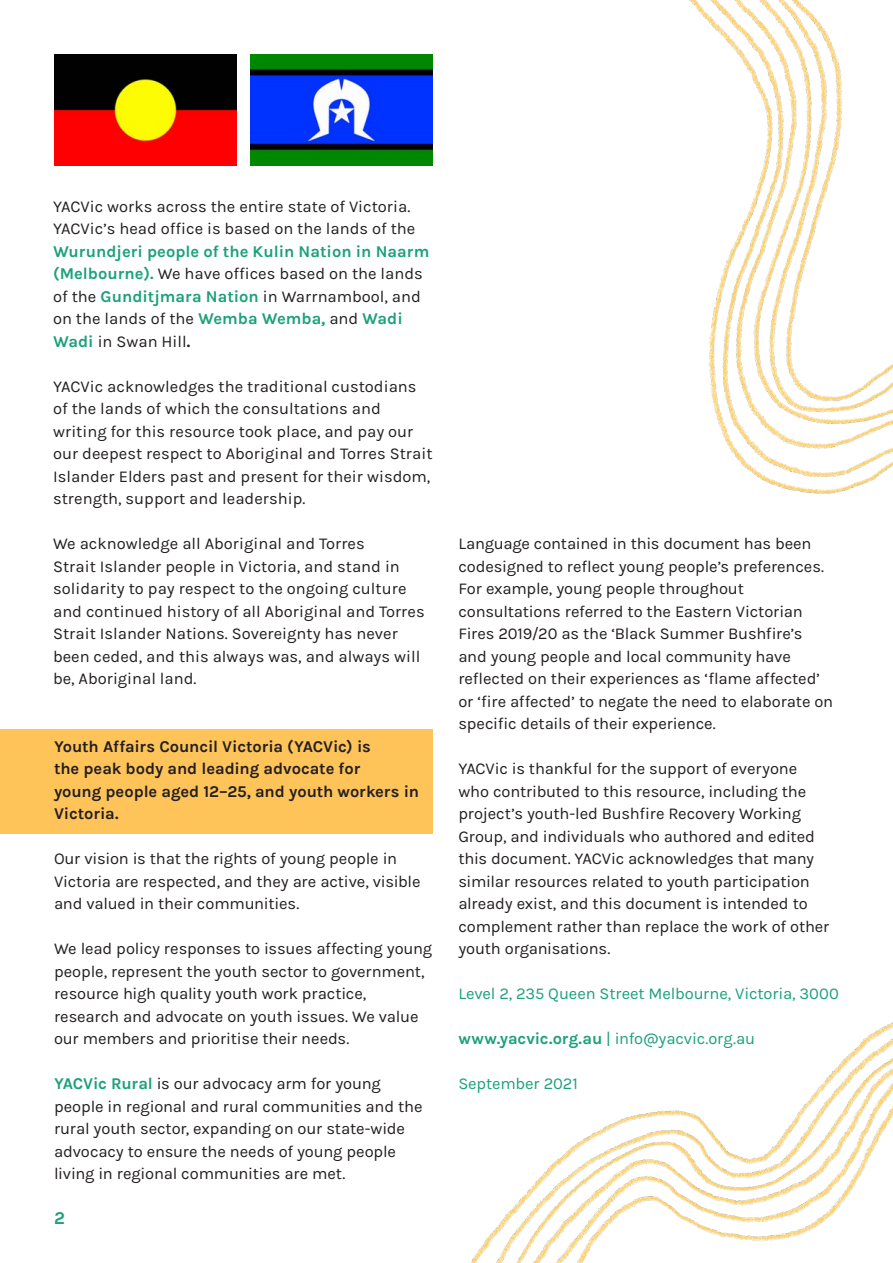
<style>
.page{position:relative;width:893px;height:1263px;background:#fff}
.page>*{position:absolute;margin:0;border:0;box-sizing:border-box;transform-origin:0 0}
.t1{font:700 18px "Karla";color:#1ba17a}
.Body_Text{font:16.5px/22.5px "Karla";letter-spacing:-.005em;color:#231f20}
.t2{font:700 16.5px/22.5px "Karla";letter-spacing:-.005em;color:#231f20}
.t3{font:16.5px "Karla";letter-spacing:-.01em;color:#1ba17a}
.s1{font-weight:700;color:#1ba17a}
.s2{font-weight:700}
</style>
<div class="page">
<div style="left:0;top:729px;width:433px;height:104px;background:#ffc459"></div>
<img style="left:55px;top:54px;width:182px;height:112px">
<img style="left:250px;top:54px;width:183px;height:112px">
<img style="left:471px;top:1022px;width:422px;height:241px">
<img style="left:689px;top:0;width:204px;height:494px">
<p class="Body_Text" style="left:53px;top:195px;width:378px">YACVic works across the entire state of Victoria.<br>YACVic’s head office is based on the lands of the <span class="s1">Wurundjeri people of the Kulin Nation in Naarm (Melbourne).</span> We have offices based on the lands of the <span class="s1">Gunditjmara Nation</span> in Warrnambool, and on the lands of the <span class="s1">Wemba Wemba,</span> and <span class="s1">Wadi Wadi</span> in Swan Hill<span class="s2">.</span></p>
<p class="Body_Text" style="left:53px;top:375px;width:381px">YACVic acknowledges the traditional custodians of the lands of which the consultations and writing for this resource took place, and pay our our deepest respect to Aboriginal and Torres Strait Islander Elders past and present for their wisdom, strength, support and leadership.</p>
<p class="Body_Text" style="left:53px;top:533px;width:373px">We acknowledge all Aboriginal and Torres<br>Strait Islander people in Victoria, and stand in solidarity to pay respect to the ongoing culture and continued history of all Aboriginal and Torres Strait Islander Nations. Sovereignty has never been ceded, and this always was, and always will be, Aboriginal land.</p>
<p class="t2" style="left:54px;top:735px;width:366px">Youth Affairs Council Victoria (YACVic) is<br>the peak body and leading advocate for<br>young people aged 12–25, and youth workers in Victoria.</p>
<p class="Body_Text" style="left:54px;top:848px;width:368px">Our vision is that the rights of young people in<br>Victoria are respected, and they are active, visible and valued in their communities.</p>
<p class="Body_Text" style="left:54px;top:938px;width:380px">We lead policy responses to issues affecting young people, represent the youth sector to government, resource high quality youth work practice, research and advocate on youth issues. We value our members and prioritise their needs.</p>
<p class="Body_Text" style="left:54px;top:1073px;width:370px"><span class="s1">YACVic Rural</span> is our advocacy arm for young people in regional and rural communities and the rural youth sector, expanding on our state-wide advocacy to ensure the needs of young people living in regional communities are met.</p>
<p class="t1" style="left:54px;top:1208px;width:12px">2</p>
<p class="Body_Text" style="left:458px;top:533px;width:376px">Language contained in this document has been codesigned to reflect young people’s preferences.<br>For example, young people throughout consultations referred to the Eastern Victorian Fires 2019/20 as the ‘Black Summer Bushfire’s and young people and local community have reflected on their experiences as ‘flame affected’ or ‘fire affected’ to negate the need to elaborate on specific details of their experience.</p>
<p class="Body_Text" style="left:458px;top:758px;width:373px">YACVic is thankful for the support of everyone who contributed to this resource, including the project’s youth-led Bushfire Recovery Working Group, and individuals who authored and edited this document. YACVic acknowledges that many similar resources related to youth participation already exist, and this document is intended to complement rather than replace the work of other youth organisations.</p>
<p class="t3" style="left:458px;top:985px;width:382px">Level 2, 235 Queen Street Melbourne, Victoria, 3000</p>
<p class="t3" style="left:458px;top:1030px;width:298px"><span class="s2">www.yacvic.org.au</span> | info@yacvic.org.au</p>
<p class="t3" style="left:458px;top:1075px;width:121px">September 2021</p>
</div>
